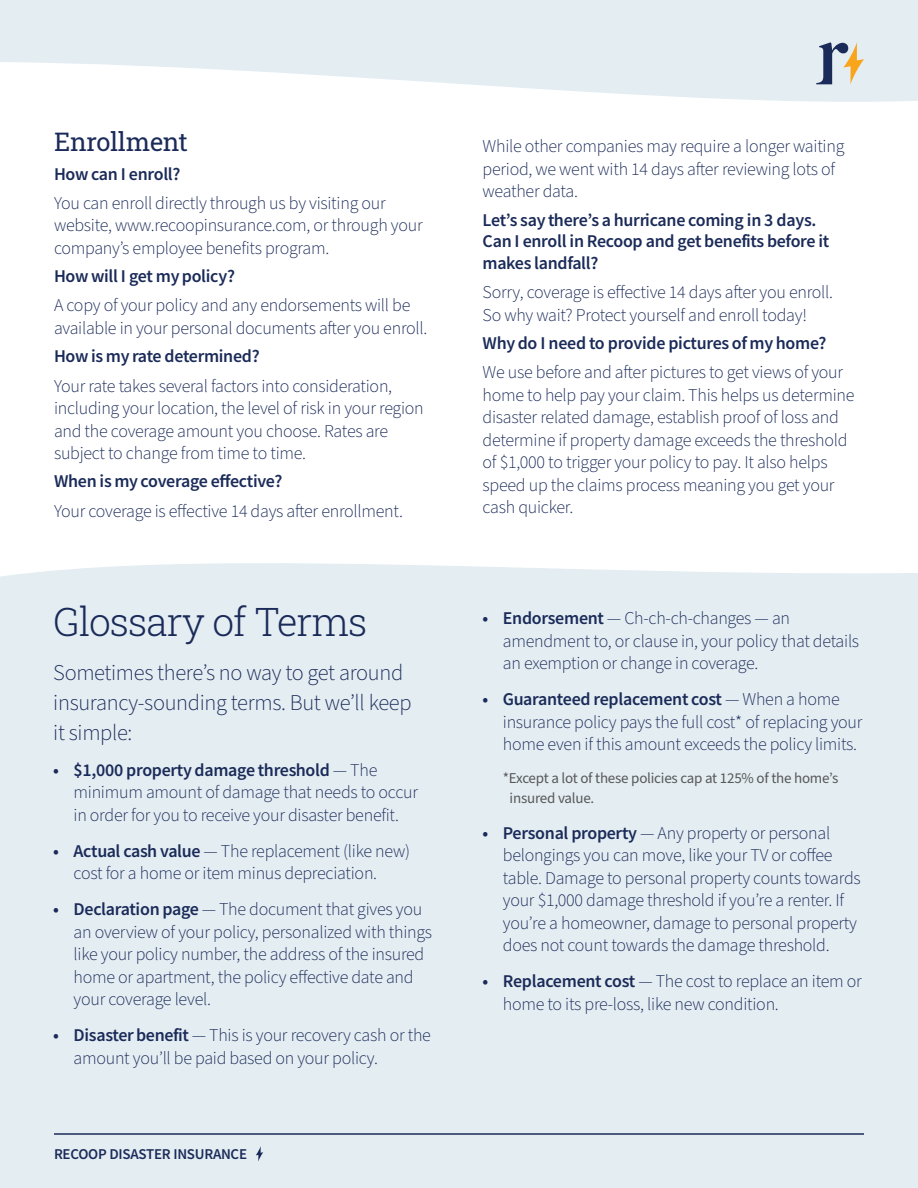
<style>
.page{position:relative;width:918px;height:1188px;background:#fff}
.page>*{position:absolute;margin:0;border:0;box-sizing:border-box;transform-origin:0 0}
.Main_Header{font:300 39px "Roboto Slab";letter-spacing:-.025em;color:#1b2b59}
.Section_Head{font:25.5px "Roboto Slab";letter-spacing:-.01em;color:#1b2b59}
.P_Large{font:300 22.5px/30px "Source Sans Pro";letter-spacing:-.015em;color:#1b2b59}
.body{font:300 18px/22.5px "Source Sans Pro";letter-spacing:-.015em;color:#1b2b59}
.Subhead{font:18px/21.6px "Source Sans Variable";letter-spacing:-.015em;color:#1b2b59}
.body-2{font:15px/19.5px "Source Sans Pro";letter-spacing:-.015em;color:#57585a}
.Subhead-2{font:15px "Source Sans Variable";letter-spacing:-.015em;color:#1b2b59}
.s1{font-family:"Source Sans Variable";font-weight:400}
</style>
<div class="page">
<svg style="left:0;top:0;width:918px;height:102px;fill:#e4edf2"></svg>
<svg style="left:816px;top:42px;width:48px;height:42px;background:#b5b4b3"></svg>
<div style="left:0;top:563px;width:918px;height:625px;background:#e4edf2"></div>
<svg style="left:256px;top:1146px;width:7px;height:16px"></svg>
<hr style="left:54px;top:1133px;width:810px;height:2px;background:#1b2b59">
<p class="Section_Head" style="left:54px;top:124px;width:136px">Enrollment</p>
<p class="Subhead" style="left:54px;top:163px;width:128px">How can I enroll?</p>
<p class="body" style="left:54px;top:192px;width:370px">You can enroll directly through us by visiting our website, www.recoopinsurance.com, or through your company’s employee benefits program.</p>
<p class="Subhead" style="left:54px;top:266px;width:183px">How will I get my policy?</p>
<p class="body" style="left:54px;top:295px;width:375px">A copy of your policy and any endorsements will be available in your personal documents after you enroll.</p>
<p class="Subhead" style="left:54px;top:346px;width:207px">How is my rate determined?</p>
<p class="body" style="left:54px;top:375px;width:371px">Your rate takes several factors into consideration, including your location, the level of risk in your region and the coverage amount you choose. Rates are subject to change from time to time.</p>
<p class="Subhead" style="left:54px;top:471px;width:230px">When is my coverage effective?</p>
<p class="body" style="left:54px;top:500px;width:351px">Your coverage is effective 14 days after enrollment.</p>
<p class="Main_Header" style="left:53px;top:596px;width:316px">Glossary of Terms</p>
<p class="P_Large" style="left:53px;top:658px;width:360px">Sometimes there’s no way to get around insurancy-sounding terms. But we’ll keep it simple:</p>
<p class="body" style="left:74px;top:759px;width:346px;text-indent:-20px"><span class="s1">• $1,000 property damage threshold</span> — The minimum amount of damage that needs to occur in order for you to receive your disaster benefit.</p>
<p class="body" style="left:74px;top:840px;width:338px;text-indent:-20px"><span class="s1">• Actual cash value</span> — The replacement (like new) cost for a home or item minus depreciation.</p>
<p class="body" style="left:74px;top:899px;width:360px;text-indent:-20px"><span class="s1">• Declaration page</span> — The document that gives you an overview of your policy, personalized with things like your policy number, the address of the insured home or apartment, the policy effective date and your coverage level.</p>
<p class="body" style="left:74px;top:1025px;width:359px;text-indent:-20px"><span class="s1">• Disaster benefit</span> — This is your recovery cash or the amount you’ll be paid based on your policy.</p>
<p class="Subhead-2" style="left:54px;top:1145px;width:195px">RECOOP DISASTER INSURANCE</p>
<p class="body" style="left:483px;top:136px;width:363px">While other companies may require a longer waiting period, we went with 14 days after reviewing lots of weather data.</p>
<p class="Subhead" style="left:483px;top:209px;width:348px">Let’s say there’s a hurricane coming in 3 days.<br>Can I enroll in Recoop and get benefits before it makes landfall?</p>
<p class="body" style="left:483px;top:282px;width:352px">Sorry, coverage is effective 14 days after you enroll.<br>So why wait? Protect yourself and enroll today!</p>
<p class="Subhead" style="left:483px;top:332px;width:345px">Why do I need to provide pictures of my home?</p>
<p class="body" style="left:483px;top:362px;width:373px">We use before and after pictures to get views of your home to help pay your claim. This helps us determine disaster related damage, establish proof of loss and determine if property damage exceeds the threshold of $1,000 to trigger your policy to pay. It also helps speed up the claims process meaning you get your cash quicker.</p>
<p class="body" style="left:503px;top:607px;width:358px;text-indent:-20px"><span class="s1">• Endorsement</span> — Ch-ch-ch-changes — an amendment to, or clause in, your policy that details an exemption or change in coverage.</p>
<p class="body" style="left:503px;top:688px;width:361px;text-indent:-20px"><span class="s1">• Guaranteed replacement cost</span> — When a home insurance policy pays the full cost* of replacing your home even if this amount exceeds the policy limits.</p>
<p class="body-2" style="left:510px;top:769px;width:330px;text-indent:-7px">*Except a lot of these policies cap at 125% of the home’s insured value.</p>
<p class="body" style="left:503px;top:822px;width:359px;text-indent:-20px"><span class="s1">• Personal property</span> — Any property or personal belongings you can move, like your TV or coffee table. Damage to personal property counts towards your $1,000 damage threshold if you’re a renter. If you’re a homeowner, damage to personal property does not count towards the damage threshold.</p>
<p class="body" style="left:503px;top:970px;width:360px;text-indent:-20px"><span class="s1">• Replacement cost</span> — The cost to replace an item or home to its pre-loss, like new condition.</p>
</div>
